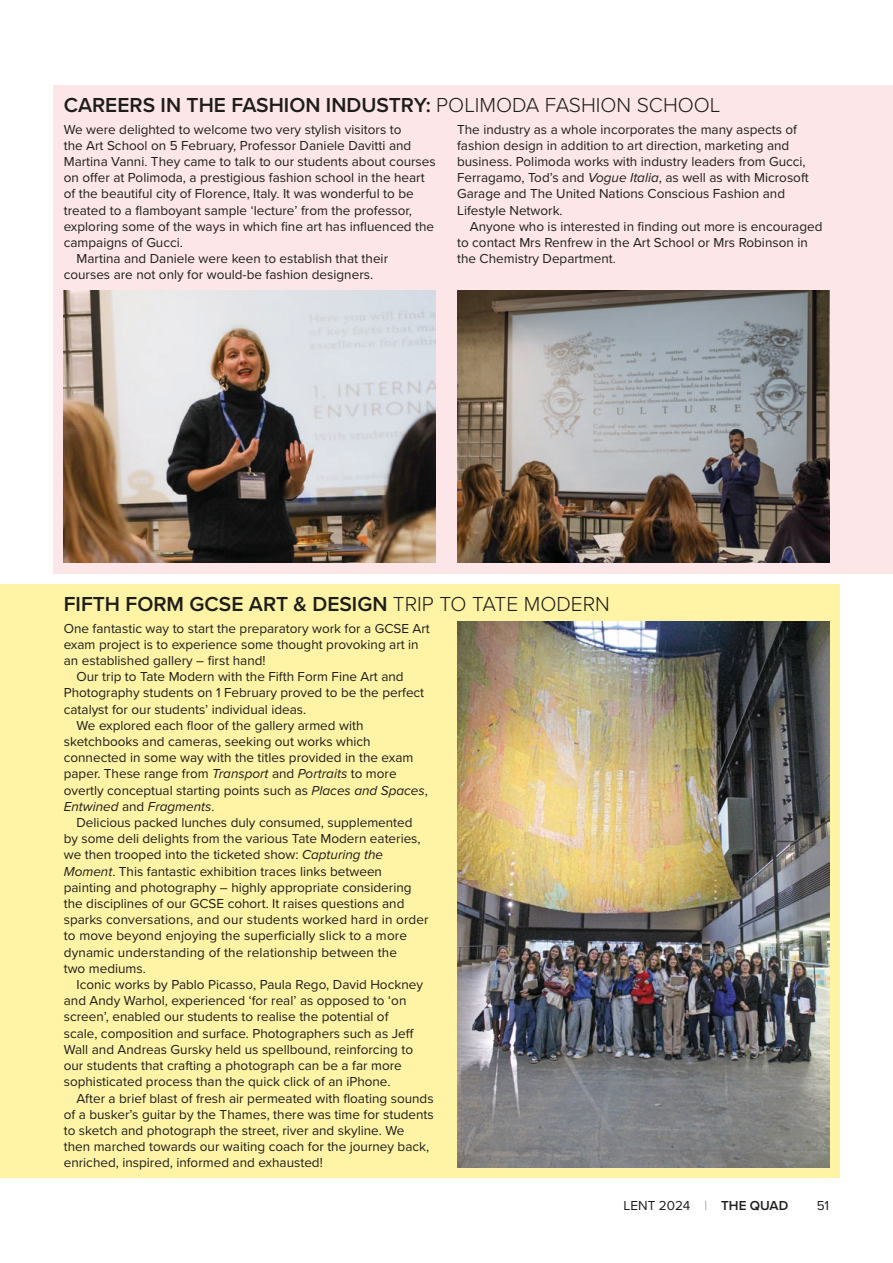
<style>
.page{position:relative;width:893px;height:1263px;background:#fff}
.page>*{position:absolute;margin:0;border:0;box-sizing:border-box;transform-origin:0 0}
.Story_Title_Prox_14{font:600 21px "Proxima Nova";color:#1d1d1b}
.Body_Paragraph{font:13.5px/16.2px "Proxima Nova";color:#1d1d1b}
.Body_Text{font:13.5px/16.2px "Proxima Nova";color:#1d1d1b}
.s1{font-weight:300}
.s2{font-style:italic}
.s3{font-family:"Proxima Nova T";font-weight:100;color:#4b4b4a}
.s4{font-weight:600}
</style>
<div class="page">
<div style="left:53px;top:85px;width:840px;height:488px;background:#fce6e7"></div>
<div style="left:0;top:584px;width:840px;height:594px;background:#fff3a6"></div>
<img style="left:64px;top:290px;width:372px;height:273px">
<img style="left:457px;top:622px;width:372px;height:545px">
<img style="left:457px;top:290px;width:372px;height:273px">
<p class="Story_Title_Prox_14" style="left:64px;top:90px;width:658px">CAREERS IN THE FASHION INDUSTRY: <span class="s1">POLIMODA FASHION SCHOOL</span></p>
<p class="Body_Text" style="left:64px;top:120px;width:373px">We were delighted to welcome two very stylish visitors to<br>the Art School on 5 February, Professor Daniele Davitti and Martina Vanni. They came to talk to our students about courses on offer at Polimoda, a prestigious fashion school in the heart of the beautiful city of Florence, Italy. It was wonderful to be treated to a flamboyant sample ‘lecture’ from the professor, exploring some of the ways in which fine art has influenced the campaigns of Gucci.</p>
<p class="Body_Paragraph" style="left:64px;top:250px;width:326px;text-indent:13px">Martina and Daniele were keen to establish that their courses are not only for would-be fashion designers.</p>
<p class="Body_Paragraph" style="left:457px;top:120px;width:352px">The industry as a whole incorporates the many aspects of fashion design in addition to art direction, marketing and business. Polimoda works with industry leaders from Gucci, Ferragamo, Tod’s and <span class="s2">Vogue Italia</span>, as well as with Microsoft Garage and The United Nations Conscious Fashion and Lifestyle Network.</p>
<p class="Body_Paragraph" style="left:457px;top:218px;width:367px;text-indent:13px">Anyone who is interested in finding out more is encouraged to contact Mrs Renfrew in the Art School or Mrs Robinson in the Chemistry Department.</p>
<p class="Story_Title_Prox_14" style="left:64px;top:589px;width:548px">FIFTH FORM GCSE ART &amp; DESIGN <span class="s1">TRIP TO TATE MODERN</span></p>
<p class="Body_Text" style="left:64px;top:619px;width:366px">One fantastic way to start the preparatory work for a GCSE Art exam project is to experience some thought provoking art in an established gallery – first hand!</p>
<p class="Body_Paragraph" style="left:64px;top:668px;width:361px;text-indent:13px">Our trip to Tate Modern with the Fifth Form Fine Art and<br>Photography students on 1 February proved to be the perfect catalyst for our students’ individual ideas.</p>
<p class="Body_Paragraph" style="left:64px;top:717px;width:366px;text-indent:13px">We explored each floor of the gallery armed with sketchbooks and cameras, seeking out works which connected in some way with the titles provided in the exam paper. These range from <span class="s2">Transport</span> and <span class="s2">Portraits</span> to more overtly conceptual starting points such as <span class="s2">Places and Spaces</span>, <span class="s2">Entwined</span> and <span class="s2">Fragments</span>.</p>
<p class="Body_Paragraph" style="left:64px;top:814px;width:366px;text-indent:13px">Delicious packed lunches duly consumed, supplemented by some deli delights from the various Tate Modern eateries, we then trooped into the ticketed show: <span class="s2">Capturing the Moment</span>. This fantastic exhibition traces links between painting and photography – highly appropriate considering the disciplines of our GCSE cohort. It raises questions and sparks conversations, and our students worked hard in order to move beyond enjoying the superficially slick to a more dynamic understanding of the relationship between the<br>two mediums.</p>
<p class="Body_Paragraph" style="left:64px;top:976px;width:361px;text-indent:13px">Iconic works by Pablo Picasso, Paula Rego, David Hockney and Andy Warhol, experienced ‘for real’ as opposed to ‘on screen’, enabled our students to realise the potential of scale, composition and surface. Photographers such as Jeff Wall and Andreas Gursky held us spellbound, reinforcing to our students that crafting a photograph can be a far more sophisticated process than the quick click of an iPhone.</p>
<p class="Body_Paragraph" style="left:64px;top:1089px;width:372px;text-indent:13px">After a brief blast of fresh air permeated with floating sounds of a busker’s guitar by the Thames, there was time for students to sketch and photograph the street, river and skyline. We then marched towards our waiting coach for the journey back, enriched, inspired, informed and exhausted!</p>
<p class="Body_Paragraph" style="left:623px;top:1197px;width:166px">LENT 2024 <span class="s3">|</span> <span class="s4">THE QUAD</span></p>
<p class="Body_Paragraph" style="left:817px;top:1197px;width:14px">51</p>
</div>
